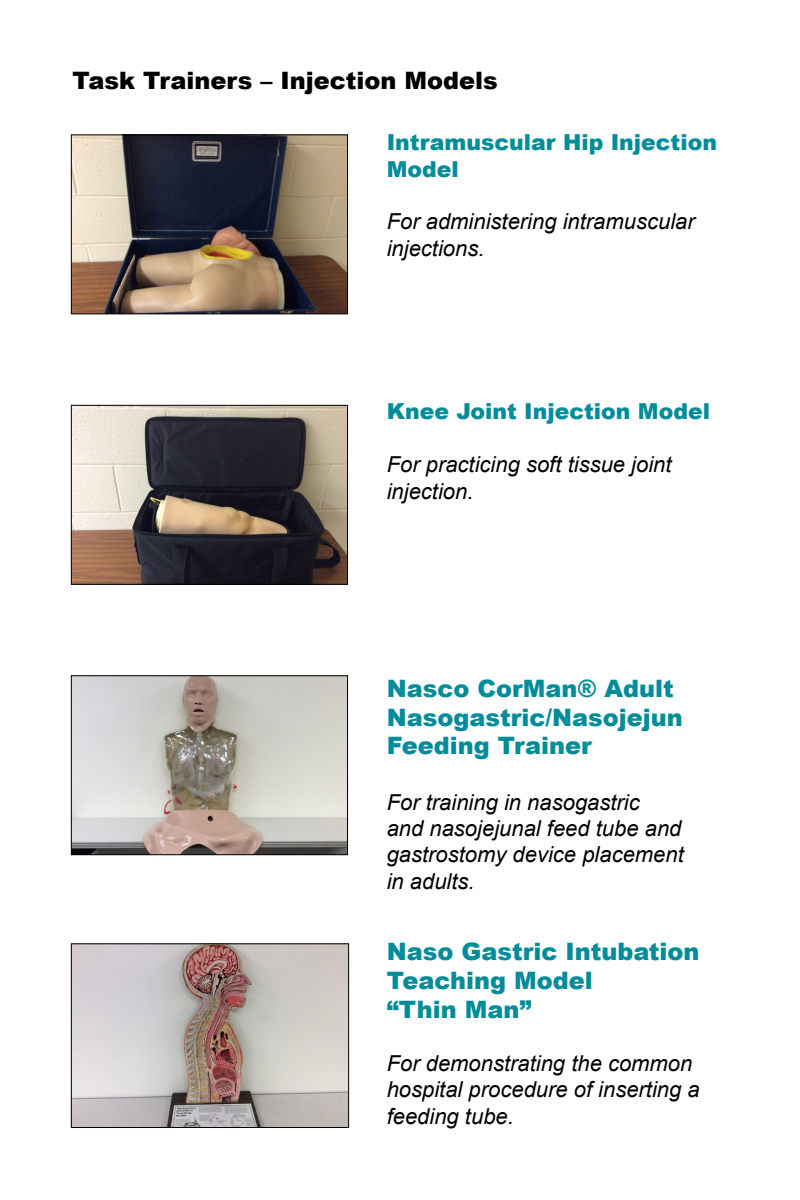
<style>
.page{position:relative;width:800px;height:1200px;background:#fff}
.page>*{position:absolute;margin:0;border:0;box-sizing:border-box;transform-origin:0 0}
.Faculty_Name{font:900 24px/28.8px "Arial";color:#008c99}
.t1{font:900 24px "Arial";color:#000}
.Faculty_Department{font:italic 22px/26.4px "Arial";color:#000}
.Task_Trainer{font:900 22px/26.4px "Arial";color:#008c99}
</style>
<div class="page">
<img style="left:73px;top:677px;width:273px;height:176px">
<div style="left:71px;top:675px;width:277px;height:180px;border:1px solid #000"></div>
<img style="left:73px;top:945px;width:274px;height:181px">
<div style="left:71px;top:943px;width:278px;height:185px;border:1px solid #000"></div>
<img style="left:73px;top:136px;width:273px;height:176px">
<div style="left:71px;top:134px;width:277px;height:180px;border:1px solid #000"></div>
<img style="left:73px;top:407px;width:273px;height:176px">
<div style="left:71px;top:405px;width:277px;height:180px;border:1px solid #000"></div>
<p class="t1" style="left:72px;top:63px;width:427px">Task Trainers – Injection Models</p>
<p class="Task_Trainer" style="left:387px;top:128px;width:332px">Intramuscular Hip Injection<br>Model</p>
<p class="Faculty_Department" style="left:387px;top:209px;width:310px">For administering intramuscular injections.</p>
<p class="Task_Trainer" style="left:387px;top:398px;width:325px">Knee Joint Injection Model</p>
<p class="Faculty_Department" style="left:387px;top:452px;width:286px">For practicing soft tissue joint injection.</p>
<p class="Faculty_Name" style="left:387px;top:673px;width:298px">Nasco CorMan® Adult<br>Nasogastric/Nasojejun<br>Feeding Trainer</p>
<p class="Faculty_Department" style="left:387px;top:789px;width:299px">For training in nasogastric<br>and nasojejunal feed tube and gastrostomy device placement in adults.</p>
<p class="Faculty_Name" style="left:387px;top:937px;width:314px">Naso Gastric Intubation<br>Teaching Model</p>
<p class="Faculty_Name" style="left:387px;top:994px;width:146px">“Thin Man”</p>
<p class="Faculty_Department" style="left:387px;top:1050px;width:315px">For demonstrating the common hospital procedure of inserting a feeding tube.</p>
</div>
